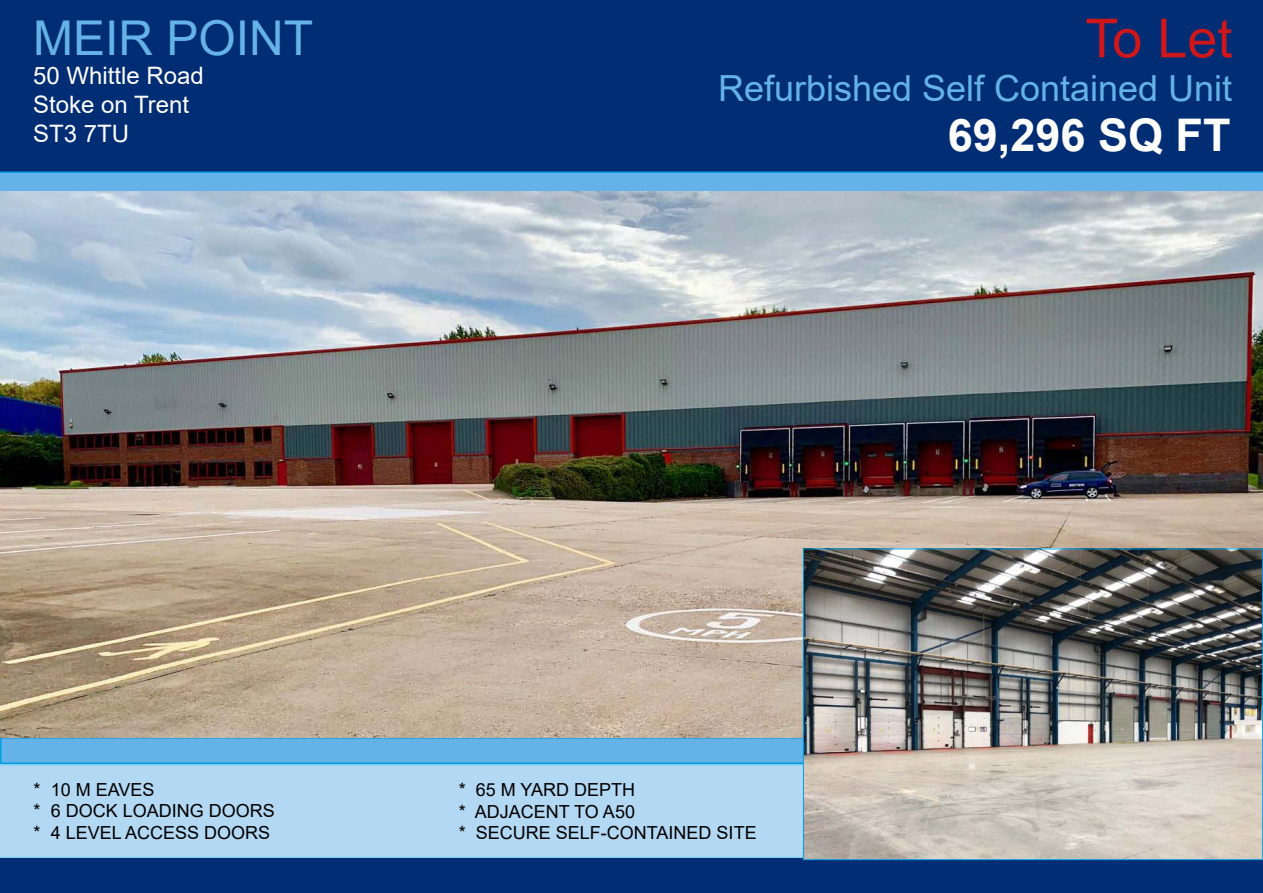
<style>
.page{position:relative;width:1263px;height:893px;background:#fff}
.page>*{position:absolute;margin:0;border:0;box-sizing:border-box;transform-origin:0 0}
.t1{font:54px "Arial";color:#cd171a}
.t2{font:48px "Arial";color:#65b2e8}
.t3{font:700 45px "Arial";color:#fff}
.t4{font:36px "Arial";color:#65b2e8}
.t5{font:24px "Arial";color:#fff}
.t6{font:18px "Arial";color:#000}
</style>
<div class="page">
<div style="left:0;top:764px;width:803px;height:94px;background:#b2d8f3"></div>
<svg style="left:0;top:737px;width:803px;height:27px;background:#60b0e4"></svg>
<div style="left:0;top:0;width:1263px;height:174px;background:#002d74"></div>
<svg style="left:0;top:171px;width:1263px;height:20px;background:#5aade4"></svg>
<div style="left:0;top:859px;width:1263px;height:34px;background:#002d74"></div>
<img style="left:0;top:191px;width:1263px;height:546px">
<img style="left:805px;top:551px;width:456px;height:307px">
<div style="left:803px;top:549px;width:460px;height:311px;border:1px solid #009fe3"></div>
<p class="t2" style="left:33px;top:5px;width:282px">MEIR POINT</p>
<p class="t5" style="left:33px;top:59px;width:172px">50 Whittle Road</p>
<p class="t5" style="left:33px;top:88px;width:158px">Stoke on Trent</p>
<p class="t5" style="left:33px;top:117px;width:98px">ST3 7TU</p>
<p class="t1" style="left:1085px;top:1px;width:149px">To Let</p>
<p class="t4" style="left:718px;top:63px;width:516px">Refurbished Self Contained Unit</p>
<p class="t3" style="left:948px;top:104px;width:284px">69,296 SQ FT</p>
<p class="t6" style="left:34px;top:777px;width:122px">* 10 M EAVES</p>
<p class="t6" style="left:34px;top:798px;width:243px">* 6 DOCK LOADING DOORS</p>
<p class="t6" style="left:34px;top:820px;width:238px">* 4 LEVEL ACCESS DOORS</p>
<p class="t6" style="left:459px;top:777px;width:178px">* 65 M YARD DEPTH</p>
<p class="t6" style="left:459px;top:799px;width:178px">* ADJACENT TO A50</p>
<p class="t6" style="left:459px;top:820px;width:299px">* SECURE SELF-CONTAINED SITE</p>
</div>
